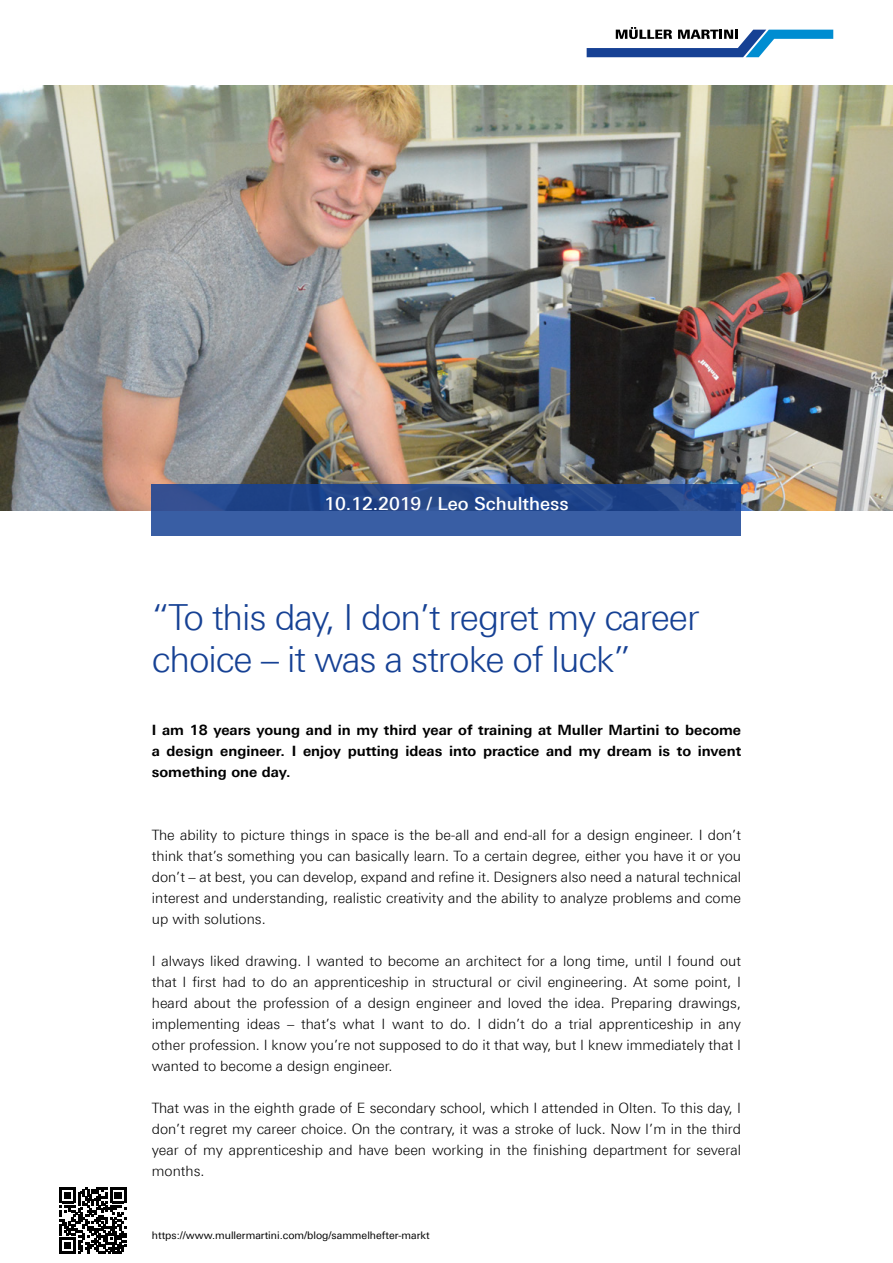
<style>
.page{position:relative;width:893px;height:1263px;background:#fff}
.page>*{position:absolute;margin:0;border:0;box-sizing:border-box;transform-origin:0 0}
.t1{font:300 36px/42px "Linotype Univers 330";letter-spacing:-.03em;color:#164194}
.t2{font:500 18px "Linotype Univers 530";color:#fff}
.t3{font:300 14.25px/21px "Linotype Univers 330";color:#000;text-align:justify}
.t4{font:700 14.25px/21px "Linotype Univers 630";color:#000;text-align:justify}
.t5{font:10.5px "Linotype Univers 430";color:#000}
</style>
<div class="page">
<img style="left:0;top:85px;width:893px;height:425px">
<svg style="left:587px;top:27px;width:246px;height:30px"></svg>
<svg style="left:152px;top:485px;width:589px;height:51px;background:#2d5197"></svg>
<svg style="left:60px;top:1187px;width:66px;height:67px"></svg>
<p class="t2" style="left:324px;top:493px;width:246px">10.12.2019 / Leo Schulthess</p>
<h1 class="t1" style="left:152px;top:596px;width:549px">“To this day, I don’t regret my career choice – it was a stroke of luck”</h1>
<p class="t4" style="left:152px;top:719px;width:591px">I am 18 years young and in my third year of training at Muller Martini to become a design engineer. I enjoy putting ideas into practice and my dream is to invent something one day.</p>
<p class="t3" style="left:152px;top:824px;width:591px">The ability to picture things in space is the be-all and end-all for a design engineer. I don’t think that’s something you can basically learn. To a certain degree, either you have it or you don’t – at best, you can develop, expand and refine it. Designers also need a natural technical interest and understanding, realistic creativity and the ability to analyze problems and come up with solutions.</p>
<p class="t3" style="left:152px;top:950px;width:591px">I always liked drawing. I wanted to become an architect for a long time, until I found out that I first had to do an apprenticeship in structural or civil engineering. At some point, I heard about the profession of a design engineer and loved the idea. Preparing drawings, implementing ideas – that’s what I want to do. I didn’t do a trial apprenticeship in any other profession. I know you’re not supposed to do it that way, but I knew immediately that I wanted to become a design engineer.</p>
<p class="t3" style="left:152px;top:1097px;width:591px">That was in the eighth grade of E secondary school, which I attended in Olten. To this day, I don’t regret my career choice. On the contrary, it was a stroke of luck. Now I’m in the third year of my apprenticeship and have been working in the finishing department for several months.</p>
<p class="t5" style="left:152px;top:1229px;width:279px">https://www.mullermartini.com/blog/sammelhefter-markt</p>
</div>
